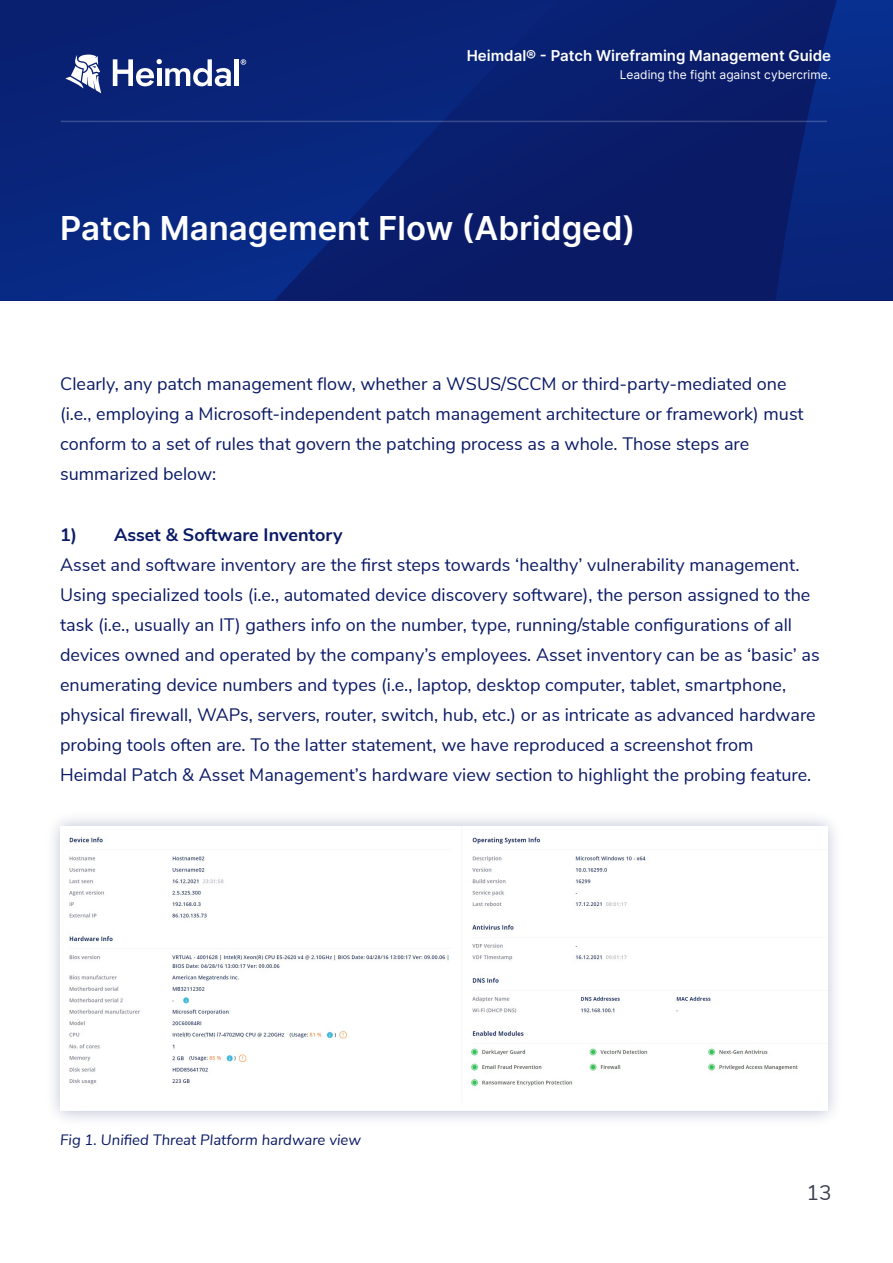
<style>
.page{position:relative;width:893px;height:1263px;background:#fff}
.page>*{position:absolute;margin:0;border:0;box-sizing:border-box;transform-origin:0 0}
.t1{font:600 33px "Inter";color:#fff}
.t2{font:21px "Nunito";color:#3d4253}
.t3{font:18px/30px "Nunito Sans";color:#0b1a65}
.t4{font:700 18px "Nunito Sans";color:#0b1a65}
.t5{font:600 15px "Inter";color:#fff}
.t6{font:italic 15px "Nunito Sans";color:#0b1a65}
.t7{font:12px "Inter";color:#fff}
</style>
<div class="page">
<div style="left:0;top:0;width:893px;height:300px;background:#0a1b67"></div>
<svg style="left:776px;top:0;width:117px;height:300px"></svg>
<svg style="left:0;top:0;width:558px;height:300px"></svg>
<hr style="left:61px;top:121px;width:766px;height:1px;background:#fff">
<img style="left:61px;top:827px;width:766px;height:284px">
<svg style="left:65px;top:55px;width:36px;height:38px"></svg>
<hr style="left:235px;top:59px;width:4px;height:27px;background:#fff">
<svg style="left:113px;top:59px;width:118px;height:27px"></svg>
<svg style="left:241px;top:59px;width:5px;height:6px"></svg>
<p class="t5" style="left:467px;top:45px;width:366px">Heimdal® - Patch Wireframing Management Guide</p>
<p class="t7" style="left:620px;top:66px;width:213px">Leading the fight against cybercrime.</p>
<h1 class="t1" style="left:60px;top:204px;width:577px">Patch Management Flow (Abridged)</h1>
<p class="t3" style="left:60px;top:368px;width:745px">Clearly, any patch management flow, whether a WSUS/SCCM or third-party-mediated one (i.e., employing a Microsoft-independent patch management architecture or framework) must conform to a set of rules that govern the patching process as a whole. Those steps are summarized below:</p>
<p class="t4" style="left:60px;top:521px;width:284px">1) Asset &amp; Software Inventory</p>
<p class="t3" style="left:60px;top:548px;width:761px">Asset and software inventory are the first steps towards ‘healthy’ vulnerability management.<br>Using specialized tools (i.e., automated device discovery software), the person assigned to the task (i.e., usually an IT) gathers info on the number, type, running/stable configurations of all devices owned and operated by the company’s employees. Asset inventory can be as ‘basic’ as enumerating device numbers and types (i.e., laptop, desktop computer, tablet, smartphone, physical firewall, WAPs, servers, router, switch, hub, etc.) or as intricate as advanced hardware probing tools often are. To the latter statement, we have reproduced a screenshot from Heimdal Patch &amp; Asset Management’s hardware view section to highlight the probing feature.</p>
<p class="t6" style="left:60px;top:1129px;width:302px">Fig 1. Unified Threat Platform hardware view</p>
<p class="t2" style="left:807px;top:1177px;width:27px">13</p>
</div>
